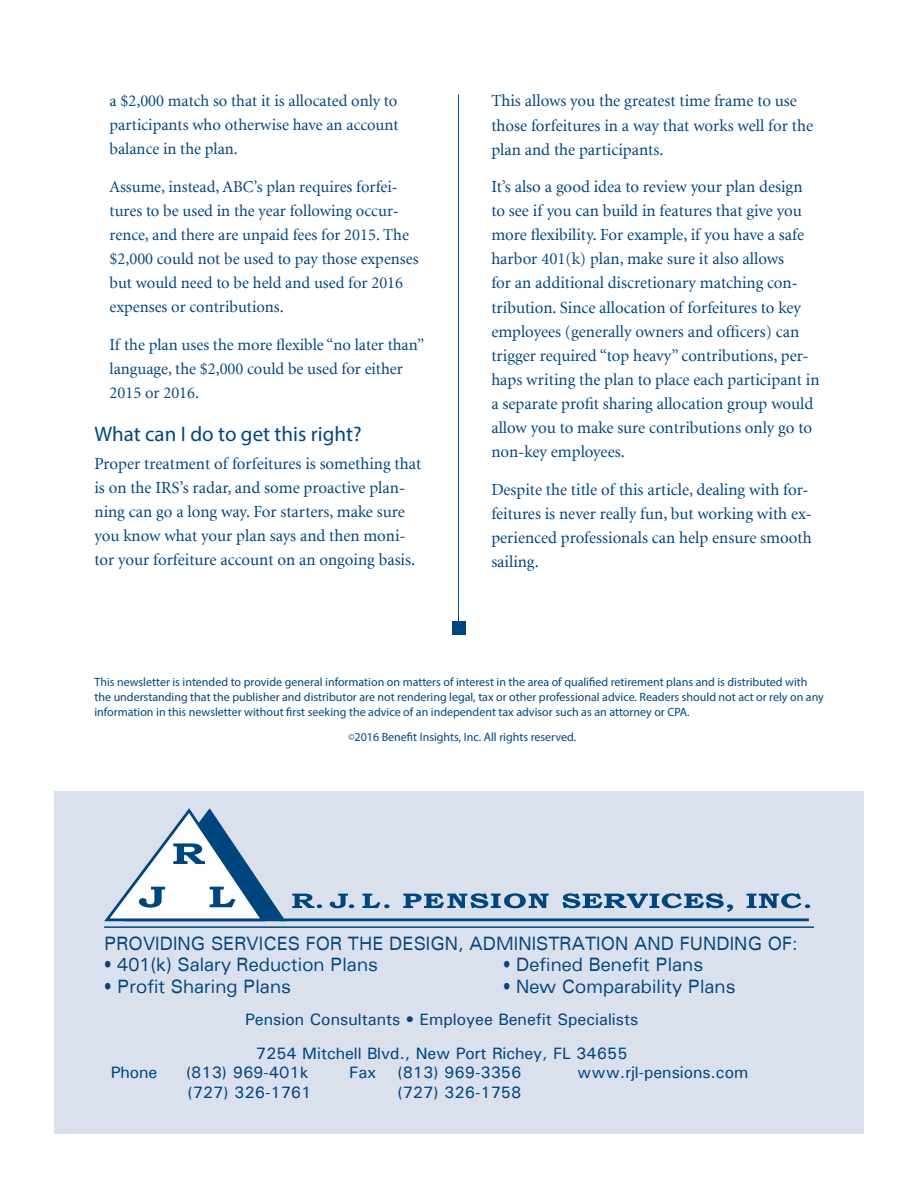
<style>
.page{position:relative;width:918px;height:1188px;background:#fff}
.page>*{position:absolute;margin:0;border:0;box-sizing:border-box;transform-origin:0 0}
.subhead{font:21px "Myriad Pro";color:#00467e}
.t1{font:expanded 18.6px "Univers";letter-spacing:.005em;color:#00457e;scale:.81 1}
.body{font:16.8px/24.2px "Minion";color:#00467e}
.example{font:16.5px/24px "Minion";color:#00467e}
.t2{font:500 16.5px "Univers";letter-spacing:-.005em;color:#00457e}
.t3{font:12px/15px "Myriad Pro";color:#00467e}
.s1{font-size:9px}
</style>
<div class="page">
<hr style="left:458px;top:94px;width:1px;height:538px;background:#00467e">
<div style="left:452px;top:622px;width:13px;height:13px;background:#00467e"></div>
<div style="left:54px;top:791px;width:810px;height:343px;background:#dae1ed"></div>
<hr style="left:104px;top:926px;width:710px;height:2px;background:#00457e">
<svg style="left:330px;top:894px;width:24px;height:14px"></svg>
<svg style="left:362px;top:894px;width:28px;height:14px"></svg>
<svg style="left:403px;top:893px;width:146px;height:15px"></svg>
<svg style="left:562px;top:893px;width:171px;height:19px"></svg>
<svg style="left:747px;top:893px;width:63px;height:15px"></svg>
<svg style="left:104px;top:808px;width:218px;height:113px"></svg>
<hr style="left:280px;top:918px;width:529px;height:3px;background:#00467e">
<p class="example" style="left:110px;top:90px;width:290px;text-align:justify">a $2,000 match so that it is allocated only to participants who otherwise have an account balance in the plan.</p>
<p class="example" style="left:110px;top:176px;width:311px">Assume, instead, ABC’s plan requires forfei&shy;tures to be used in the year following occur&shy;rence, and there are unpaid fees for 2015. The $2,000 could not be used to pay those expenses but would need to be held and used for 2016 expenses or contributions.</p>
<p class="example" style="left:110px;top:334px;width:316px">If the plan uses the more flexible “no later than” language, the $2,000 could be used for either<br>2015 or 2016.</p>
<p class="subhead" style="left:94px;top:421px;width:269px">What can I do to get this right?</p>
<p class="body" style="left:94px;top:452px;width:328px">Proper treatment of forfeitures is something that is on the IRS’s radar, and some proactive plan&shy;ning can go a long way. For starters, make sure you know what your plan says and then moni&shy;tor your forfeiture account on an ongoing basis.</p>
<p class="body" style="left:491px;top:90px;width:323px">This allows you the greatest time frame to use those forfeitures in a way that works well for the plan and the participants.</p>
<p class="body" style="left:491px;top:175px;width:330px">It’s also a good idea to review your plan design to see if you can build in features that give you more flexibility. For example, if you have a safe harbor 401(k) plan, make sure it also allows<br>for an additional discretionary matching con&shy;tribution. Since allocation of forfeitures to key employees (generally owners and officers) can trigger required “top heavy” contributions, per&shy;haps writing the plan to place each participant in a separate profit sharing allocation group would allow you to make sure contributions only go to non-key employees.</p>
<p class="body" style="left:491px;top:478px;width:322px">Despite the title of this article, dealing with for&shy;feitures is never really fun, but working with ex&shy;perienced professionals can help ensure smooth sailing.</p>
<p class="t3" style="left:94px;top:674px;width:731px">This newsletter is intended to provide general information on matters of interest in the area of qualified retirement plans and is distributed with the understanding that the publisher and distributor are not rendering legal, tax or other professional advice. Readers should not act or rely on any information in this newsletter without first seeking the advice of an independent tax advisor such as an attorney or CPA.</p>
<p class="t3" style="left:348px;top:729px;width:229px"><span class="s1">©</span>2016 Benefit Insights, Inc. All rights reserved.</p>
<p class="t1" style="left:104px;top:932px;width:858px">PROVIDING SERVICES FOR THE DESIGN, ADMINISTRATION AND FUNDING OF:</p>
<p class="t1" style="left:104px;top:954px;width:340px">• 401(k) Salary Reduction Plans</p>
<p class="t1" style="left:503px;top:954px;width:249px">• Defined Benefit Plans</p>
<p class="t1" style="left:104px;top:975px;width:232px">• Profit Sharing Plans</p>
<p class="t1" style="left:503px;top:975px;width:289px">• New Comparability Plans</p>
<p class="t2" style="left:245px;top:1008px;width:395px">Pension Consultants • Employee Benefit Specialists</p>
<p class="t2" style="left:256px;top:1042px;width:373px">7254 Mitchell Blvd., New Port Richey, FL 34655</p>
<p class="t2" style="left:111px;top:1062px;width:48px">Phone</p>
<p class="t2" style="left:186px;top:1062px;width:124px">(813) 969-401k</p>
<p class="t2" style="left:349px;top:1062px;width:28px">Fax</p>
<p class="t2" style="left:397px;top:1062px;width:126px">(813) 969-3356</p>
<p class="t2" style="left:577px;top:1062px;width:173px">www.rjl-pensions.com</p>
<p class="t2" style="left:187px;top:1082px;width:126px">(727) 326-1761</p>
<p class="t2" style="left:397px;top:1082px;width:126px">(727) 326-1758</p>
</div>
